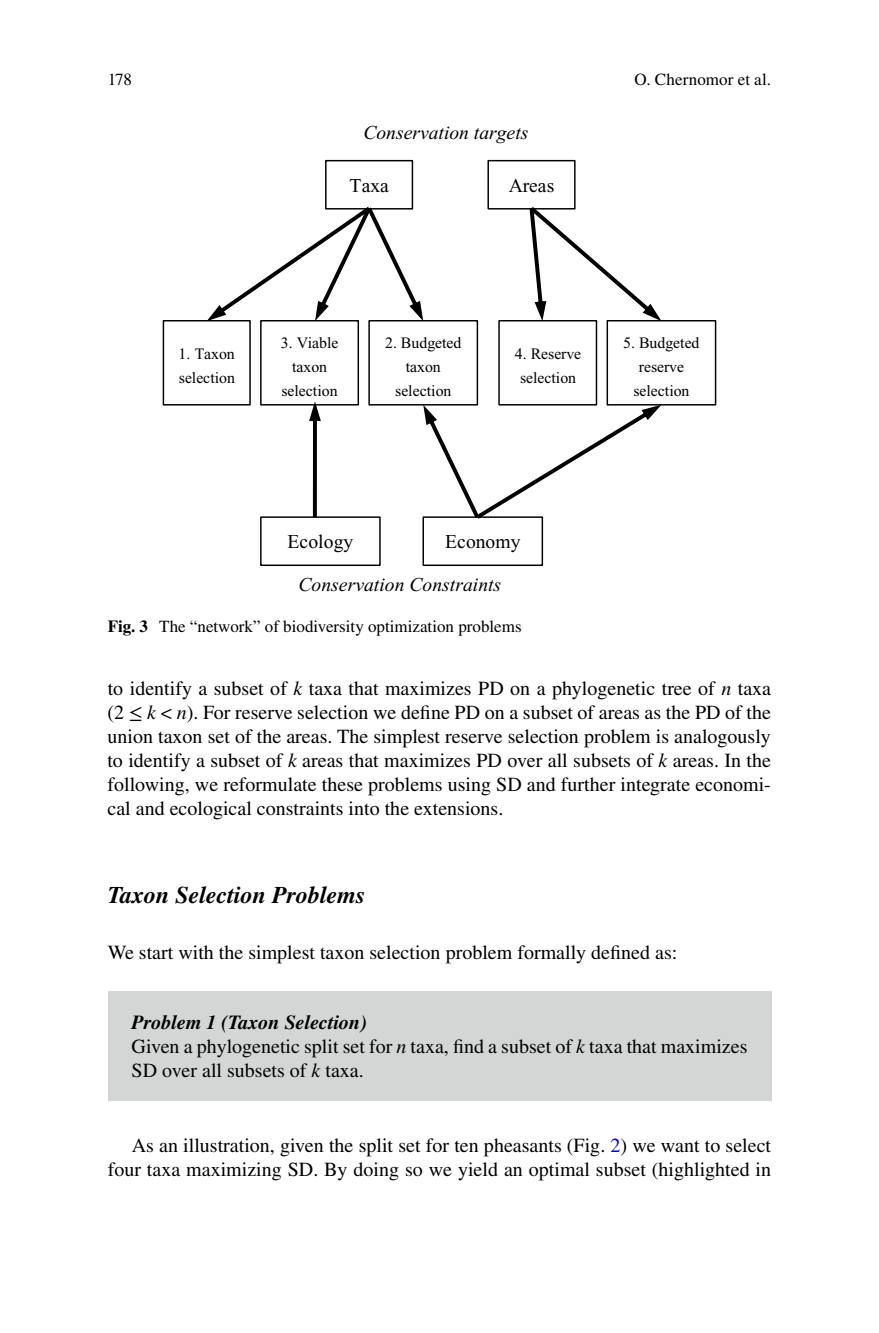
<style>
.page{position:relative;width:879px;height:1333px;background:#fff}
.page>*{position:absolute;margin:0;border:0;box-sizing:border-box;transform-origin:0 0}
.t1{font:italic 700 24px "Jrsyjr Bbmxql Times";color:#000}
.t2{font:20px/24px "Dmsjyn Wrbltl Times";color:#000;text-align:justify}
.t3{font:20px "Rdwtqq Vlsvyl Times";color:#000}
.t4{font:italic 700 20px "Jrsyjr Bbmxql Times";color:#000}
.t5{font:italic 19.6px "Kkqfdc Wwglxh Times New Roman";color:#000}
.t6{font:19.6px "Fjfvgb Xmvpwv Times New Roman";letter-spacing:.005em;color:#000}
.t7{font:17px "Dmsjyn Wrbltl Times";color:#000}
.t8{font:17px "Hmbkql Gsgknb Times";letter-spacing:.005em;color:#000}
.t9{font:17px "Rdwtqq Vlsvyl Times";color:#000}
.t10{font:15.8px/23.6px "Fjfvgb Xmvpwv Times New Roman";letter-spacing:-.005em;color:#000;text-align:center}
.s1{font-family:"Dqsbdp Dxyxnv Times";font-weight:700}
.s2{font-family:"Rdwtqq Vlsvyl Times"}
.s3{font-family:"Slsgrw Ytvwsb Times";font-style:italic}
.s4{font-family:"Btgsxn Hbbpkl STIX General"}
.s5{font-family:"Dmsjyn Wrbltl Times"}
.s6{font-family:"Rdwtqq Vlsvyl Times";color:#0000fa}
</style>
<div class="page">
<div style="left:108px;top:991px;width:663px;height:109px;background:#d4d5d5"></div>
<div style="left:325px;top:160px;width:88px;height:49px;border:1px solid #000"></div>
<div style="left:487px;top:160px;width:88px;height:49px;border:1px solid #000"></div>
<div style="left:163px;top:320px;width:88px;height:85px;border:1px solid #000"></div>
<div style="left:260px;top:516px;width:121px;height:50px;border:1px solid #000"></div>
<div style="left:422px;top:516px;width:121px;height:50px;border:1px solid #000"></div>
<div style="left:260px;top:320px;width:99px;height:85px;border:1px solid #000"></div>
<div style="left:368px;top:320px;width:110px;height:85px;border:1px solid #000"></div>
<div style="left:498px;top:320px;width:99px;height:85px;border:1px solid #000"></div>
<div style="left:606px;top:320px;width:110px;height:85px;border:1px solid #000"></div>
<svg style="left:529px;top:207px;width:132px;height:114px"></svg>
<svg style="left:309px;top:401px;width:12px;height:116px"></svg>
<svg style="left:423px;top:405px;width:238px;height:114px"></svg>
<svg style="left:207px;top:207px;width:216px;height:114px"></svg>
<p class="t9" style="left:108px;top:70px;width:26px">178</p>
<p class="t5" style="left:363px;top:122px;width:166px">Conservation targets</p>
<p class="t6" style="left:349px;top:174px;width:41px">Taxa</p>
<p class="t6" style="left:509px;top:174px;width:47px">Areas</p>
<p class="t8" style="left:634px;top:70px;width:138px">O. Chernomor et al.</p>
<p class="t10" style="left:179px;top:342px;width:58px;text-align:left">1. Taxon selection</p>
<p class="t10" style="left:281px;top:332px;width:59px">3. Viable taxon selection</p>
<p class="t10" style="left:385px;top:332px;width:78px">2. Budgeted taxon selection</p>
<p class="t10" style="left:515px;top:342px;width:68px">4. Reserve selection</p>
<p class="t10" style="left:623px;top:332px;width:78px">5. Budgeted reserve selection</p>
<p class="t6" style="left:288px;top:531px;width:67px">Ecology</p>
<p class="t6" style="left:445px;top:531px;width:77px">Economy</p>
<p class="t5" style="left:298px;top:574px;width:204px">Conservation Constraints</p>
<p class="t7" style="left:108px;top:616px;width:415px"><span class="s1">Fig. 3</span> The “network” of biodiversity optimization problems</p>
<p class="t2" style="left:107px;top:676px;width:665px"><span class="s2">to identify a subset of</span> <span class="s3">k</span> taxa that maximizes PD on a phylogenetic tree of <span class="s3">n</span> taxa <span class="s2">(2</span> <span class="s4">≤</span> <span class="s3">k</span> <span class="s2">&lt;</span> <span class="s3">n</span>). For reserve selection we define PD on a subset of areas as the PD of the union taxon set of the areas. The simplest reserve selection problem is analogously <span class="s2">to identify a subset of</span> <span class="s3">k</span> areas that maximizes PD over all subsets of <span class="s3">k</span> areas. In the</p>
<p class="t3" style="left:107px;top:773px;width:665px">following, we reformulate these problems using SD and further integrate economi-</p>
<p class="t2" style="left:107px;top:796px;width:397px">cal and ecological constraints into the extensions.</p>
<p class="t1" style="left:108px;top:881px;width:259px">Taxon Selection Problems</p>
<p class="t2" style="left:108px;top:940px;width:571px">We start with the simplest taxon selection problem formally defined as:</p>
<p class="t4" style="left:132px;top:1010px;width:237px">Problem 1 (Taxon Selection)</p>
<p class="t2" style="left:132px;top:1033px;width:617px"><span class="s2">Given a phylogenetic split set for</span> <span class="s3">n</span> taxa, find a subset of <span class="s3">k</span> taxa that maximizes</p>
<p class="t3" style="left:132px;top:1058px;width:234px">SD over all subsets of <span class="s3">k</span> <span class="s5">taxa.</span></p>
<p class="t2" style="left:108px;top:1132px;width:665px;text-align:right">As an illustration, given the split set for ten pheasants (Fig. <span class="s6">2</span><span class="s2">) we want to select </span>four taxa maximizing SD. By doing so we yield an optimal subset (highlighted in</p>
</div>
